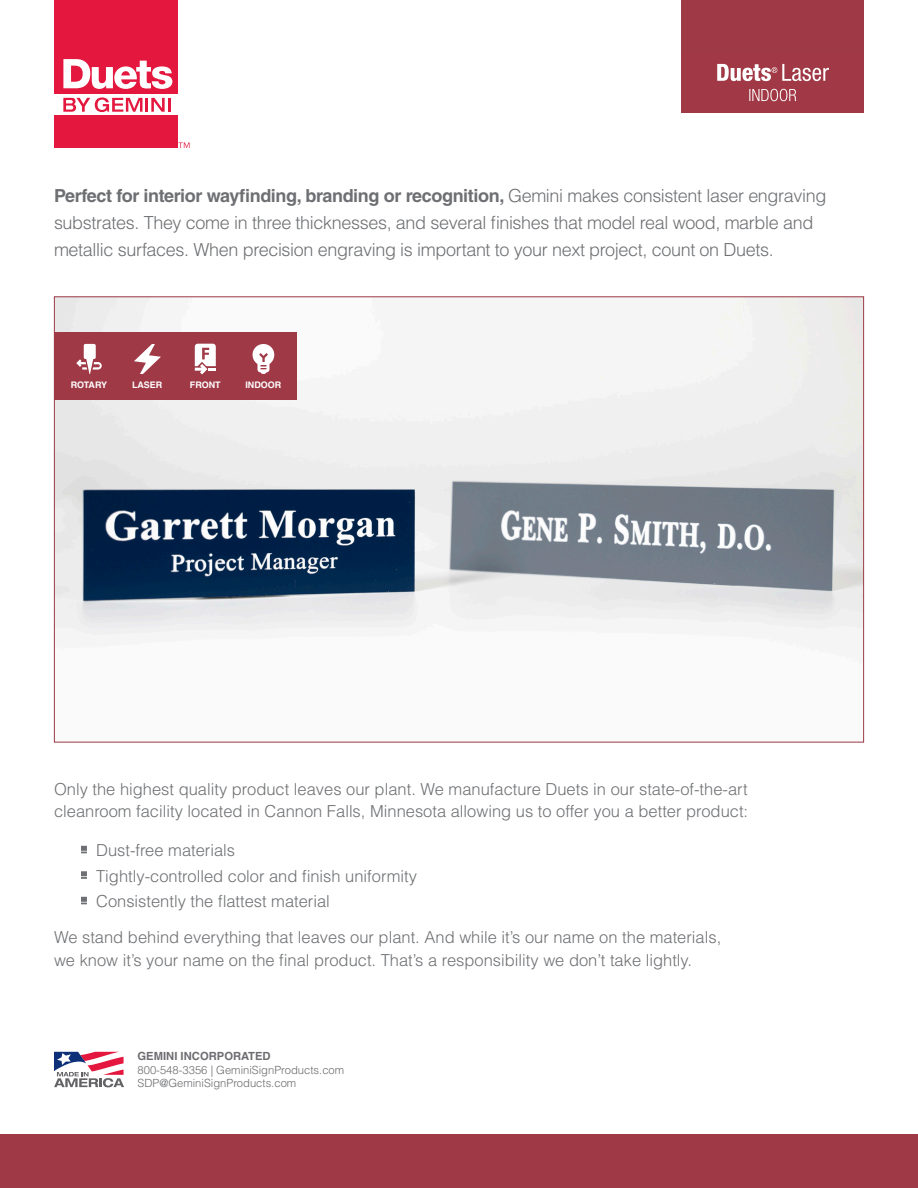
<style>
.page{position:relative;width:918px;height:1188px;background:#fff}
.page>*{position:absolute;margin:0;border:0;box-sizing:border-box;transform-origin:0 0}
.t1{font:300 18px/27px "Helvetica LT Std";letter-spacing:-.02em;color:#6d6f72}
.t2{font:300 16.5px/22.5px "Helvetica LT Std";color:#6d6f72}
.t3{font:300 11.25px "Helvetica LT Std";color:#6c6d70}
.t4{font:700 11.25px "Helvetica LT Std";color:#6c6d70}
.t5{font:700 9px "Helvetica LT Std";color:#fff}
.s1{font-weight:700}
</style>
<div class="page">
<svg style="left:81px;top:846px;width:6px;height:7px"></svg>
<svg style="left:81px;top:871px;width:6px;height:8px"></svg>
<svg style="left:81px;top:897px;width:6px;height:7px"></svg>
<div style="left:0;top:1134px;width:918px;height:54px;background:#9f3946"></div>
<svg style="left:54px;top:1052px;width:70px;height:35px"></svg>
<img style="left:56px;top:298px;width:806px;height:338px">
<div style="left:54px;top:332px;width:243px;height:68px;background:#9f3946"></div>
<svg style="left:76px;top:344px;width:26px;height:30px"></svg>
<svg style="left:195px;top:344px;width:21px;height:30px"></svg>
<svg style="left:253px;top:344px;width:21px;height:30px"></svg>
<svg style="left:134px;top:344px;width:27px;height:30px"></svg>
<div style="left:682px;top:0;width:182px;height:52px;background:#9f3946"></div>
<div style="left:682px;top:52px;width:182px;height:61px;background:#a03945"></div>
<svg style="left:717px;top:64px;width:112px;height:17px"></svg>
<svg style="left:749px;top:89px;width:47px;height:12px"></svg>
<div style="left:54px;top:0;width:123px;height:94px;background:#e4183e"></div>
<div style="left:54px;top:115px;width:123px;height:33px;background:#e4183e"></div>
<svg style="left:63px;top:59px;width:109px;height:30px"></svg>
<svg style="left:63px;top:97px;width:107px;height:15px"></svg>
<svg style="left:179px;top:142px;width:11px;height:6px"></svg>
<p class="t1" style="left:54px;top:182px;width:774px"><span class="s1">Perfect for interior wayfinding, branding or recognition,</span> Gemini makes consistent laser engraving substrates. They come in three thicknesses, and several finishes that model real wood, marble and metallic surfaces. When precision engraving is important to your next project, count on Duets.</p>
<p class="t5" style="left:71px;top:379px;width:38px">ROTARY</p>
<p class="t5" style="left:132px;top:379px;width:32px">LASER</p>
<p class="t5" style="left:190px;top:379px;width:32px">FRONT</p>
<p class="t5" style="left:245px;top:379px;width:37px">INDOOR</p>
<p class="t2" style="left:54px;top:778px;width:696px">Only the highest quality product leaves our plant. We manufacture Duets in our state-of-the-art cleanroom facility located in Cannon Falls, Minnesota allowing us to offer you a better product:</p>
<p class="t2" style="left:96px;top:839px;width:141px">Dust-free materials</p>
<p class="t2" style="left:96px;top:865px;width:322px">Tightly-controlled color and finish uniformity</p>
<p class="t2" style="left:96px;top:890px;width:235px">Consistently the flattest material</p>
<p class="t2" style="left:54px;top:926px;width:669px">We stand behind everything that leaves our plant. And while it’s our name on the materials, we know it’s your name on the final product. That’s a responsibility we don’t take lightly.</p>
<p class="t4" style="left:138px;top:1049px;width:135px">GEMINI INCORPORATED</p>
<p class="t3" style="left:138px;top:1063px;width:208px">800-548-3356 | GeminiSignProducts.com</p>
<p class="t3" style="left:138px;top:1076px;width:160px">SDP@GeminiSignProducts.com</p>
</div>
